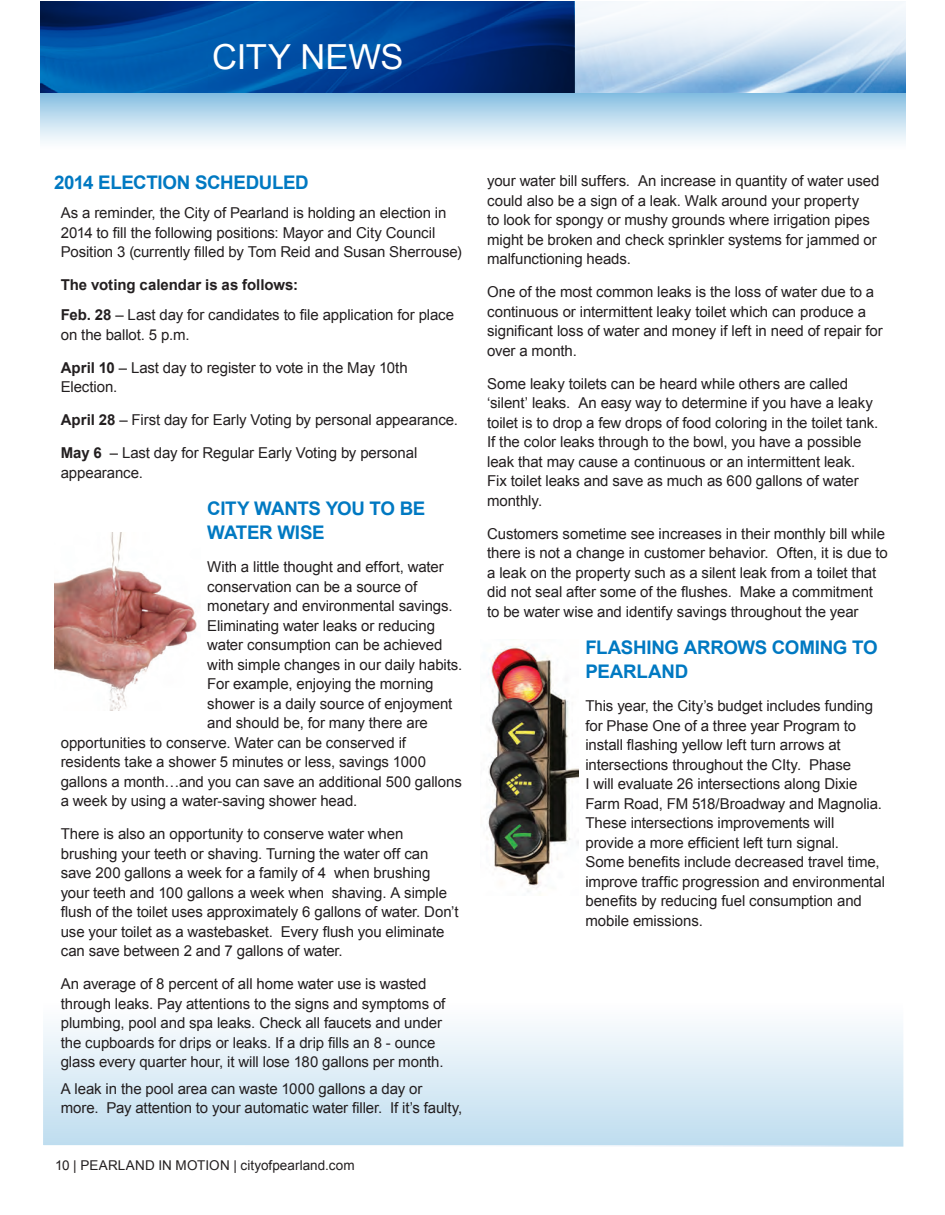
<style>
.page{position:relative;width:945px;height:1215px;background:#fff}
.page>*{position:absolute;margin:0;border:0;box-sizing:border-box;transform-origin:0 0}
.t1{font:34.5px "Arial";letter-spacing:-.005em;color:#fff}
.t2{font:700 18.75px/24px "Arial";letter-spacing:-.02em;color:#0079c2}
.t3{font:15px/19.5px "Arial";letter-spacing:-.005em;color:#231f20}
.t4{font:13.5px "Arial";letter-spacing:.005em;color:#231f20}
.s1{font-weight:700}
</style>
<div class="page">
<svg style="left:45px;top:1025px;width:855px;height:119px;background:#d9ebf5"></svg>
<div style="left:40px;top:93px;width:866px;height:57px;background:linear-gradient(to bottom,#87c0e2,#fff)"></div>
<img style="left:574px;top:1px;width:332px;height:92px">
<svg style="left:40px;top:1px;width:534px;height:92px;background:#004393"></svg>
<img style="left:54px;top:532px;width:143px;height:179px">
<img style="left:487px;top:644px;width:92px;height:248px">
<h1 class="t1" style="left:212px;top:35px;width:193px">CITY NEWS</h1>
<p class="t2" style="left:54px;top:171px;width:256px">2014 ELECTION SCHEDULED</p>
<p class="t3" style="left:61px;top:204px;width:403px">As a reminder, the City of Pearland is holding an election in<br>2014 to fill the following positions: Mayor and City Council<br>Position 3 (currently filled by Tom Reid and Susan Sherrouse)</p>
<p class="t3" style="left:61px;top:270px;width:395px;line-height:30px"><span class="s1">The voting calendar is as follows:<br>Feb. 28</span> – Last day for candidates to file application for place</p>
<p class="t3" style="left:61px;top:325px;width:130px">on the ballot. 5 p.m.</p>
<p class="t3" style="left:61px;top:358px;width:348px"><span class="s1">April 10</span> – Last day to register to vote in the May 10th<br>Election.</p>
<p class="t3" style="left:61px;top:411px;width:399px"><span class="s1">April 28</span> – First day for Early Voting by personal appearance.</p>
<p class="t3" style="left:61px;top:444px;width:358px"><span class="s1">May 6</span> – Last day for Regular Early Voting by personal appearance.</p>
<p class="t2" style="left:207px;top:497px;width:220px">CITY WANTS YOU TO BE<br>WATER WISE</p>
<p class="t3" style="left:207px;top:558px;width:238px">With a little thought and effort, water</p>
<p class="t3" style="left:207px;top:577px;width:211px">conservation can be a source of</p>
<p class="t3" style="left:207px;top:597px;width:247px">monetary and environmental savings.</p>
<p class="t3" style="left:207px;top:616px;width:229px">Eliminating water leaks or reducing</p>
<p class="t3" style="left:207px;top:636px;width:237px">water consumption can be achieved</p>
<p class="t3" style="left:207px;top:655px;width:257px">with simple changes in our daily habits.</p>
<p class="t3" style="left:207px;top:675px;width:228px">For example, enjoying the morning</p>
<p class="t3" style="left:207px;top:694px;width:247px">shower is a daily source of enjoyment</p>
<p class="t3" style="left:207px;top:714px;width:222px">and should be, for many there are</p>
<p class="t3" style="left:61px;top:733px;width:347px">opportunities to conserve. Water can be conserved if</p>
<p class="t3" style="left:61px;top:753px;width:367px">residents take a shower 5 minutes or less, savings 1000</p>
<p class="t3" style="left:61px;top:772px;width:403px">gallons a month…and you can save an additional 500 gallons</p>
<p class="t3" style="left:61px;top:792px;width:298px">a week by using a water-saving shower head.</p>
<p class="t3" style="left:61px;top:825px;width:399px">There is also an opportunity to conserve water when brushing your teeth or shaving. Turning the water off can save 200 gallons a week for a family of 4 when brushing your teeth and 100 gallons a week when shaving. A simple flush of the toilet uses approximately 6 gallons of water. Don’t use your toilet as a wastebasket. Every flush you eliminate can save between 2 and 7 gallons of water.</p>
<p class="t3" style="left:61px;top:975px;width:386px">An average of 8 percent of all home water use is wasted through leaks. Pay attentions to the signs and symptoms of plumbing, pool and spa leaks. Check all faucets and under the cupboards for drips or leaks. If a drip fills an 8 - ounce glass every quarter hour, it will lose 180 gallons per month.</p>
<p class="t3" style="left:61px;top:1079px;width:403px">A leak in the pool area can waste 1000 gallons a day or more. Pay attention to your automatic water filler. If it’s faulty,</p>
<p class="t4" style="left:55px;top:1156px;width:301px">10 | PEARLAND IN MOTION | cityofpearland.com</p>
<p class="t3" style="left:487px;top:172px;width:394px">your water bill suffers. An increase in quantity of water used could also be a sign of a leak. Walk around your property<br>to look for spongy or mushy grounds where irrigation pipes might be broken and check sprinkler systems for jammed or malfunctioning heads.</p>
<p class="t3" style="left:487px;top:283px;width:397px">One of the most common leaks is the loss of water due to a continuous or intermittent leaky toilet which can produce a significant loss of water and money if left in need of repair for over a month.</p>
<p class="t3" style="left:487px;top:374px;width:393px">Some leaky toilets can be heard while others are called ‘silent’ leaks. An easy way to determine if you have a leaky toilet is to drop a few drops of food coloring in the toilet tank.<br>If the color leaks through to the bowl, you have a possible leak that may cause a continuous or an intermittent leak.<br>Fix toilet leaks and save as much as 600 gallons of water monthly.</p>
<p class="t3" style="left:487px;top:524px;width:402px">Customers sometime see increases in their monthly bill while there is not a change in customer behavior. Often, it is due to a leak on the property such as a silent leak from a toilet that did not seal after some of the flushes. Make a commitment to be water wise and identify savings throughout the year</p>
<p class="t2" style="left:585px;top:636px;width:294px">FLASHING ARROWS COMING TO<br>PEARLAND</p>
<p class="t3" style="left:585px;top:697px;width:301px">This year, the City’s budget includes funding for Phase One of a three year Program to install flashing yellow left turn arrows at intersections throughout the CIty. Phase<br>I will evaluate 26 intersections along Dixie Farm Road, FM 518/Broadway and Magnolia.<br>These intersections improvements will provide a more efficient left turn signal.<br>Some benefits include decreased travel time, improve traffic progression and environmental benefits by reducing fuel consumption and mobile emissions.</p>
</div>
